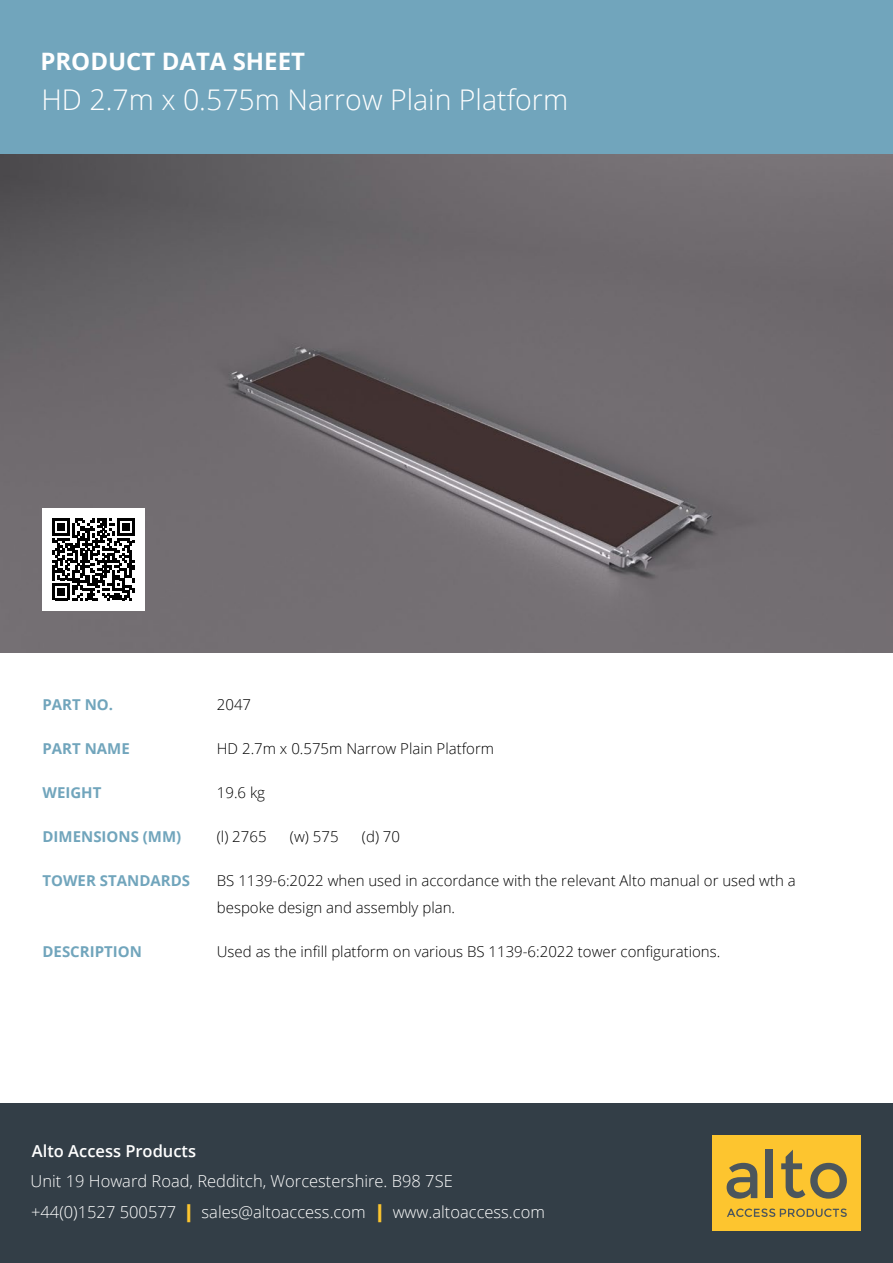
<style>
.page{position:relative;width:893px;height:1263px;background:#fff}
.page>*{position:absolute;margin:0;border:0;box-sizing:border-box;transform-origin:0 0}
.t1{font:300 28.5px "Open Sans";color:#fff}
.t2{font:700 24px "Open Sans";color:#fff}
.t3{font:300 16.5px/31.5px "Open Sans";color:#fff}
.t4{font:600 16.5px "Open Sans";color:#fff}
.t5{font:300 15px/27px "Open Sans";color:#000}
.t6{font:700 15px "Open Sans";color:#71a5bc}
.s1{font-weight:600;font-size:18px;color:#fdc52f}
</style>
<div class="page">
<div style="left:0;top:1103px;width:893px;height:160px;background:#333e47"></div>
<div style="left:712px;top:1135px;width:149px;height:96px;background:#fdc52f"></div>
<svg style="left:727px;top:1163px;width:30px;height:36px"></svg>
<div style="left:766px;top:1149px;width:7px;height:49px;background:#4c565c"></div>
<svg style="left:781px;top:1149px;width:66px;height:50px"></svg>
<svg style="left:727px;top:1208px;width:120px;height:9px"></svg>
<div style="left:0;top:0;width:893px;height:154px;background:#71a5bc"></div>
<img style="left:0;top:154px;width:893px;height:499px">
<svg style="left:43px;top:508px;width:102px;height:102px"></svg>
<h2 class="t2" style="left:40px;top:44px;width:266px">PRODUCT DATA SHEET</h2>
<h1 class="t1" style="left:41px;top:80px;width:528px">HD 2.7m x 0.575m Narrow Plain Platform</h1>
<p class="t6" style="left:43px;top:694px;width:72px">PART NO.</p>
<p class="t6" style="left:43px;top:738px;width:89px">PART NAME</p>
<p class="t6" style="left:43px;top:782px;width:60px">WEIGHT</p>
<p class="t6" style="left:43px;top:826px;width:140px">DIMENSIONS (MM)</p>
<p class="t6" style="left:43px;top:870px;width:149px">TOWER STANDARDS</p>
<p class="t5" style="left:217px;top:691px;width:36px">2047</p>
<p class="t5" style="left:217px;top:735px;width:279px">HD 2.7m x 0.575m Narrow Plain Platform</p>
<p class="t5" style="left:217px;top:779px;width:50px">19.6 kg</p>
<p class="t5" style="left:217px;top:823px;width:51px">(l) 2765</p>
<p class="t5" style="left:290px;top:823px;width:50px">(w) 575</p>
<p class="t5" style="left:362px;top:823px;width:40px">(d) 70</p>
<p class="t5" style="left:217px;top:867px;width:580px">BS 1139-6:2022 when used in accordance with the relevant Alto manual or used wth a bespoke design and assembly plan.</p>
<p class="t6" style="left:43px;top:941px;width:101px">DESCRIPTION</p>
<p class="t5" style="left:217px;top:937px;width:505px">Used as the infill platform on various BS 1139-6:2022 tower configurations.</p>
<p class="t4" style="left:32px;top:1139px;width:166px">Alto Access Products</p>
<p class="t3" style="left:31px;top:1164px;width:516px">Unit 19 Howard Road, Redditch, Worcestershire. B98 7SE<br>+44(0)1527 500577 <span class="s1">|</span> sales@altoaccess.com <span class="s1">|</span> www.altoaccess.com</p>
</div>
